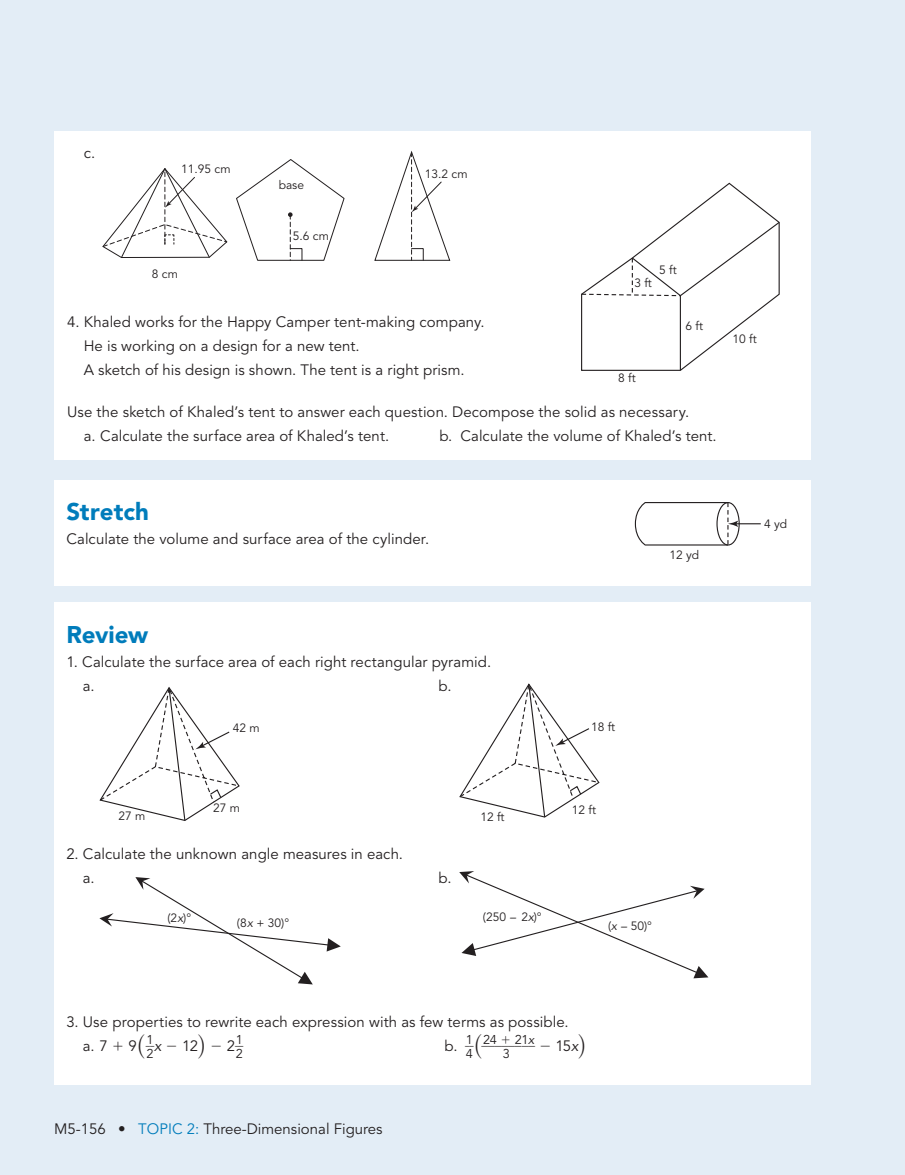
<style>
.page{position:relative;width:905px;height:1175px;background:#fff}
.page>*{position:absolute;margin:0;border:0;box-sizing:border-box;transform-origin:0 0}
.t1{font:900 24px "Avenir LT Std";color:#007cbb}
.t2{font:15px/24px "Avenir LT Std";color:#231f20}
.t3{font:italic 15px "Avenir LT Std";color:#231f20}
.t4{font:12.75px/12.8px "Avenir LT Std";color:#231f20;scale:.66 1}
.t5{font:12.75px "Avenir LT Std";color:#231f20;scale:1.05 1}
.t6{font:12.75px "Avenir LT Std";color:#231f20}
.t7{font:12px "Avenir LT Std";color:#231f20}
.s1{font-style:italic}
.s2{font-size:15px}
.s3{color:#007cbb}
</style>
<div class="page">
<hr style="left:904px;top:0;width:1px;height:1174px;background:#e3edf6">
<div style="left:0;top:0;width:904px;height:1174px;background:#e3edf6"></div>
<div style="left:54px;top:603px;width:756px;height:481px;background:#fff"></div>
<svg style="left:99px;top:687px;width:141px;height:134px"></svg>
<svg style="left:459px;top:683px;width:141px;height:135px"></svg>
<svg style="left:99px;top:877px;width:242px;height:107px"></svg>
<svg style="left:459px;top:871px;width:249px;height:107px"></svg>
<div style="left:54px;top:131px;width:756px;height:328px;background:#fff"></div>
<svg style="left:102px;top:168px;width:126px;height:90px"></svg>
<svg style="left:236px;top:159px;width:109px;height:102px"></svg>
<svg style="left:374px;top:151px;width:76px;height:110px"></svg>
<svg style="left:581px;top:183px;width:199px;height:188px"></svg>
<div style="left:54px;top:480px;width:756px;height:105px;background:#fff"></div>
<svg style="left:635px;top:502px;width:125px;height:44px"></svg>
<p class="t2" style="left:84px;top:142px;width:13px">c.</p>
<p class="t7" style="left:181px;top:162px;width:51px">11.95 cm</p>
<p class="t7" style="left:152px;top:266px;width:28px">8 cm</p>
<p class="t7" style="left:279px;top:178px;width:27px">base</p>
<p class="t7" style="left:293px;top:229px;width:38px">5.6 cm</p>
<p class="t7" style="left:425px;top:167px;width:44px">13.2 cm</p>
<p class="t7" style="left:634px;top:275px;width:19px">3 ft</p>
<p class="t7" style="left:659px;top:263px;width:19px">5 ft</p>
<p class="t2" style="left:84px;top:310px;width:402px;text-indent:-16px">4. Khaled works for the Happy Camper tent-making company.<br>He is working on a design for a new tent.<br>A sketch of his design is shown. The tent is a right prism.</p>
<p class="t2" style="left:84px;top:400px;width:607px;text-indent:-16px">Use the sketch of Khaled’s tent to answer each question. Decompose the solid as necessary. a. Calculate the surface area of Khaled’s tent.</p>
<p class="t7" style="left:685px;top:319px;width:19px">6 ft</p>
<p class="t7" style="left:618px;top:371px;width:19px">8 ft</p>
<p class="t2" style="left:439px;top:424px;width:279px">b. Calculate the volume of Khaled’s tent.</p>
<p class="t7" style="left:732px;top:332px;width:26px">10 ft</p>
<h1 class="t1" style="left:66px;top:501px;width:84px">Stretch</h1>
<p class="t2" style="left:66px;top:528px;width:364px">Calculate the volume and surface area of the cylinder.</p>
<p class="t7" style="left:669px;top:548px;width:31px">12 yd</p>
<p class="t7" style="left:764px;top:517px;width:25px">4 yd</p>
<h1 class="t1" style="left:66px;top:624px;width:83px">Review</h1>
<p class="t2" style="left:83px;top:651px;width:410px;text-indent:-16px">1. Calculate the surface area of each right rectangular pyramid. a.</p>
<p class="t7" style="left:233px;top:721px;width:28px">42 m</p>
<p class="t2" style="left:438px;top:675px;width:15px">b.</p>
<p class="t7" style="left:591px;top:720px;width:26px">18 ft</p>
<p class="t7" style="left:118px;top:809px;width:28px">27 m</p>
<p class="t7" style="left:213px;top:801px;width:28px">27 m</p>
<p class="t7" style="left:480px;top:810px;width:26px">12 ft</p>
<p class="t7" style="left:572px;top:802px;width:26px">12 ft</p>
<p class="t2" style="left:83px;top:843px;width:322px;text-indent:-16px">2. Calculate the unknown angle measures in each. a.</p>
<p class="t7" style="left:237px;top:916px;width:54px">(8<span class="s1">x</span> + 30)°</p>
<p class="t7" style="left:167px;top:911px;width:25px">(2<span class="s1">x</span>)°</p>
<p class="t2" style="left:438px;top:867px;width:15px">b.</p>
<p class="t7" style="left:483px;top:909px;width:60px">(250 <span class="s1">–</span> 2<span class="s1">x</span>)°</p>
<p class="t7" style="left:608px;top:918px;width:46px">(<span class="s1">x –</span> 50)°</p>
<p class="t2" style="left:83px;top:1011px;width:487px;text-indent:-16px">3. Use properties to rewrite each expression with as few terms as possible. a. 7</p>
<p class="t4" style="left:466px;top:1035px;width:27px;text-indent:-21px"><span class="s2">b.</span> __1<br>4<sup>(</sup></p>
<p class="t2" style="left:555px;top:1035px;width:32px">15<span class="s1">x</span><sub>)</sub></p>
<p class="t2" style="left:129px;top:1035px;width:19px">9 <sub>(</sub></p>
<p class="t4" style="left:146px;top:1035px;width:14px">_ _1<br>2</p>
<p class="t3" style="left:154px;top:1039px;width:9px">x</p>
<p class="t2" style="left:182px;top:1035px;width:63px">12<sub>)</sub> 2 <sup>__1</sup></p>
<p class="t6" style="left:483px;top:1034px;width:15px">24</p>
<p class="t6" style="left:515px;top:1034px;width:21px">21<span class="s1">x</span></p>
<p class="t6" style="left:503px;top:1048px;width:9px">3</p>
<p class="t5" style="left:481px;top:1035px;width:53px">________</p>
<p class="t6" style="left:236px;top:1048px;width:9px">2</p>
<p class="t2" style="left:54px;top:1118px;width:330px">M5-156 • <span class="s3">TOPIC 2:</span> Three-Dimensional Figures</p>
</div>
